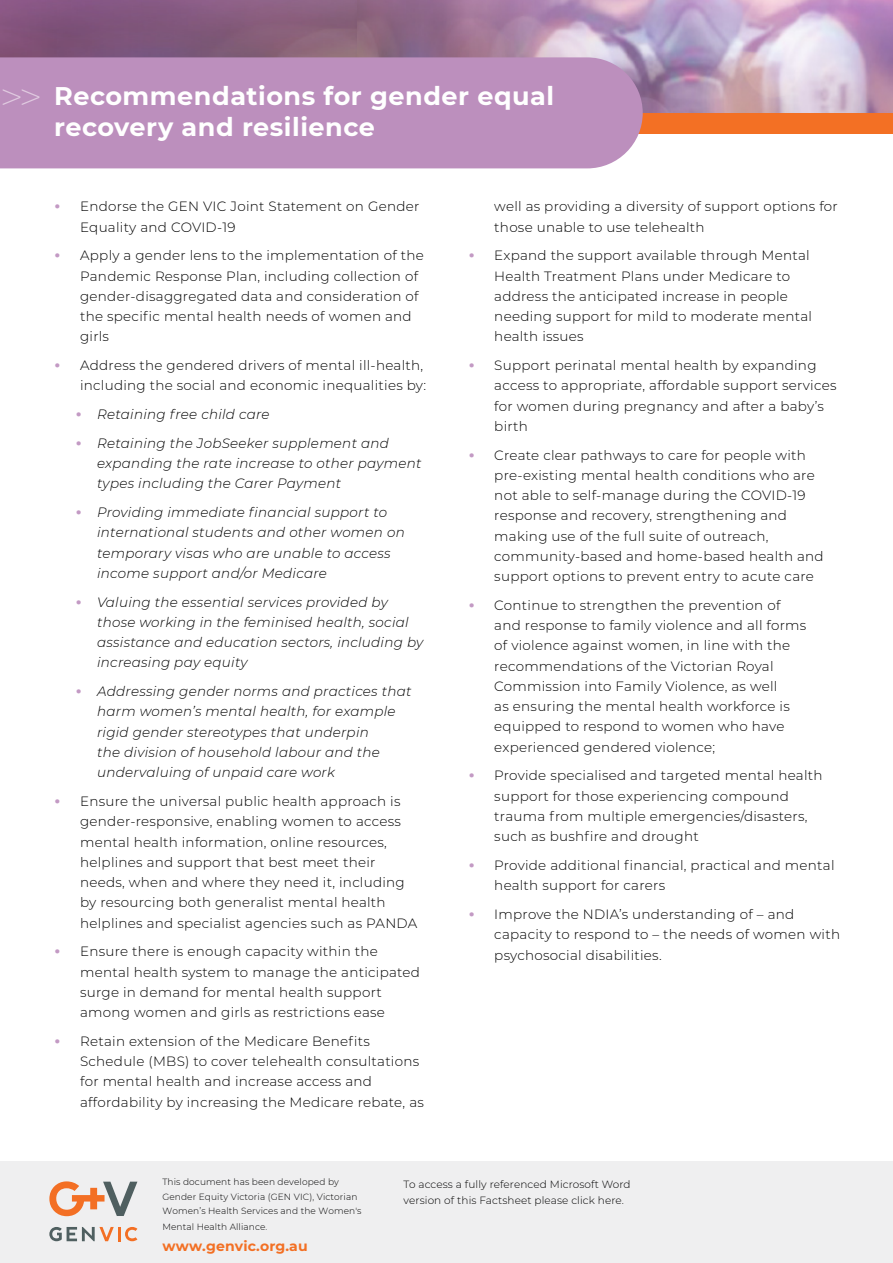
<style>
.page{position:relative;width:893px;height:1263px;background:#fff}
.page>*{position:absolute;margin:0;border:0;box-sizing:border-box;transform-origin:0 0}
.t1{font:200 42.3px "Montserrat";color:#e0cae0}
.t2{font:700 25.5px/31.5px "Montserrat";letter-spacing:.02em;color:#fff}
.t3{font:700 14.1px "Montserrat";letter-spacing:.01em;color:#f37024}
.t4{font:300 13.5px/20.2px "Montserrat";letter-spacing:.02em;color:#000}
.t5{font:italic 300 13.5px/20.2px "Montserrat";letter-spacing:.02em;color:#000}
.t6{font:300 10.5px/16.8px "Montserrat";letter-spacing:.01em;color:#000}
.t7{font:300 9px/14.2px "Montserrat";letter-spacing:.01em;color:#000}
.s1{font-weight:700;font-size:16.5px;color:#c39ac4}
.s2{font-weight:700;font-style:normal;font-size:16.5px;color:#c39ac4}
</style>
<div class="page">
<div style="left:0;top:0;width:893px;height:134px;background:#f37024"></div>
<img style="left:717px;top:0;width:176px;height:113px">
<svg style="left:0;top:0;width:717px;height:113px;background:#987495"></svg>
<div style="left:0;top:57px;width:643px;height:111px;background:#bc8fbd"></div>
<div style="left:0;top:1161px;width:893px;height:102px;background:#efeff0"></div>
<svg style="left:49px;top:1181px;width:88px;height:35px"></svg>
<svg style="left:49px;top:1227px;width:65px;height:14px"></svg>
<hr style="left:118px;top:1227px;width:3px;height:14px;background:#f36f24">
<svg style="left:125px;top:1227px;width:12px;height:14px"></svg>
<h1 class="t1" style="left:-1px;top:68px;width:45px">&gt;&gt;</h1>
<h2 class="t2" style="left:54px;top:79px;width:501px">Recommendations for gender equal recovery and resilience</h2>
<p class="t4" style="left:80px;top:196px;width:341px;text-indent:-26px"><span class="s1">•</span> Endorse the GEN VIC Joint Statement on Gender<br>Equality and COVID-19</p>
<p class="t4" style="left:80px;top:245px;width:345px;text-indent:-26px"><span class="s1">•</span> Apply a gender lens to the implementation of the Pandemic Response Plan, including collection of gender-disaggregated data and consideration of the specific mental health needs of women and girls</p>
<p class="t4" style="left:55px;top:355px;width:373px;text-align:right"><span class="s1">•</span> Address the gendered drivers of mental ill-health, including the social and economic inequalities by:</p>
<p class="t5" style="left:76px;top:404px;width:195px"><span class="s2">•</span> Retaining free child care</p>
<p class="t5" style="left:97px;top:433px;width:326px;text-indent:-21px"><span class="s2">•</span> Retaining the JobSeeker supplement and expanding the rate increase to other payment types including the Carer Payment</p>
<p class="t5" style="left:97px;top:502px;width:309px;text-indent:-21px"><span class="s2">•</span> Providing immediate financial support to international students and other women on temporary visas who are unable to access income support and/or Medicare</p>
<p class="t5" style="left:97px;top:591px;width:328px;text-indent:-21px"><span class="s2">•</span> Valuing the essential services provided by those working in the feminised health, social assistance and education sectors, including by increasing pay equity</p>
<p class="t5" style="left:97px;top:681px;width:316px;text-indent:-21px"><span class="s2">•</span> Addressing gender norms and practices that harm women’s mental health, for example rigid gender stereotypes that underpin<br>the division of household labour and the undervaluing of unpaid care work</p>
<p class="t4" style="left:80px;top:791px;width:339px;text-indent:-26px"><span class="s1">•</span> Ensure the universal public health approach is gender-responsive, enabling women to access mental health information, online resources, helplines and support that best meet their needs, when and where they need it, including by resourcing both generalist mental health helplines and specialist agencies such as PANDA</p>
<p class="t4" style="left:80px;top:941px;width:341px;text-indent:-26px"><span class="s1">•</span> Ensure there is enough capacity within the mental health system to manage the anticipated surge in demand for mental health support among women and girls as restrictions ease</p>
<p class="t4" style="left:80px;top:1030px;width:345px;text-indent:-26px"><span class="s1">•</span> Retain extension of the Medicare Benefits Schedule (MBS) to cover telehealth consultations for mental health and increase access and affordability by increasing the Medicare rebate, as</p>
<p class="t4" style="left:494px;top:196px;width:345px">well as providing a diversity of support options for those unable to use telehealth</p>
<p class="t4" style="left:494px;top:245px;width:319px;text-indent:-26px"><span class="s1">•</span> Expand the support available through Mental Health Treatment Plans under Medicare to address the anticipated increase in people needing support for mild to moderate mental health issues</p>
<p class="t4" style="left:494px;top:355px;width:344px;text-indent:-26px"><span class="s1">•</span> Support perinatal mental health by expanding access to appropriate, affordable support services for women during pregnancy and after a baby’s birth</p>
<p class="t4" style="left:494px;top:444px;width:331px;text-indent:-26px"><span class="s1">•</span> Create clear pathways to care for people with pre-existing mental health conditions who are not able to self-manage during the COVID-19 response and recovery, strengthening and making use of the full suite of outreach, community-based and home-based health and support options to prevent entry to acute care</p>
<p class="t4" style="left:494px;top:595px;width:313px;text-indent:-26px"><span class="s1">•</span> Continue to strengthen the prevention of and response to family violence and all forms of violence against women, in line with the recommendations of the Victorian Royal Commission into Family Violence, as well<br>as ensuring the mental health workforce is equipped to respond to women who have experienced gendered violence;</p>
<p class="t4" style="left:494px;top:765px;width:330px;text-indent:-26px"><span class="s1">•</span> Provide specialised and targeted mental health support for those experiencing compound trauma from multiple emergencies/disasters, such as bushfire and drought</p>
<p class="t4" style="left:494px;top:855px;width:342px;text-indent:-26px"><span class="s1">•</span> Provide additional financial, practical and mental health support for carers</p>
<p class="t4" style="left:494px;top:904px;width:347px;text-indent:-26px"><span class="s1">•</span> Improve the NDIA’s understanding of – and capacity to respond to – the needs of women with psychosocial disabilities.</p>
<p class="t7" style="left:162px;top:1175px;width:201px">This document has been developed by<br>Gender Equity Victoria (GEN VIC), Victorian<br>Women’s Health Services and the Women's</p>
<p class="t7" style="left:162px;top:1220px;width:106px">Mental Health Alliance.</p>
<p class="t3" style="left:162px;top:1235px;width:147px">www.genvic.org.au</p>
<p class="t6" style="left:404px;top:1175px;width:229px">To access a fully referenced Microsoft Word version of this Factsheet please click here.</p>
</div>
